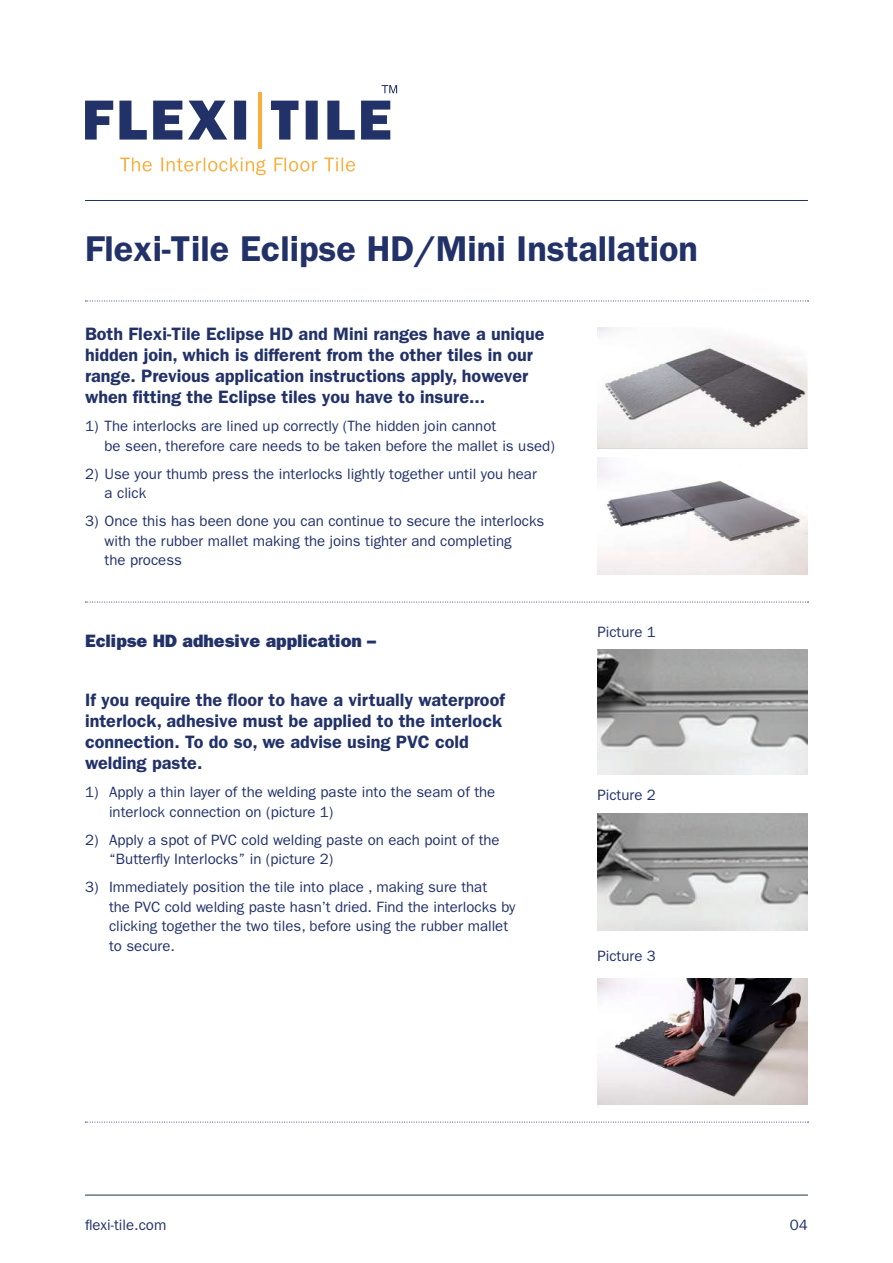
<style>
.page{position:relative;width:893px;height:1263px;background:#fff}
.page>*{position:absolute;margin:0;border:0;box-sizing:border-box;transform-origin:0 0}
.t1{font:600 36px "ITC Franklin Gothic Std";color:#223269}
.t2{font:600 18px/21px "ITC Franklin Gothic Std";color:#223269}
.t3{font:18px "ITC Franklin Gothic Std Hvy";color:#223269}
.t4{font:15px/19.5px "ITC Franklin Gothic Std";color:#223269}
</style>
<div class="page">
<hr style="left:85px;top:1195px;width:723px;height:1px;background:#223544">
<svg style="left:382px;top:85px;width:15px;height:8px"></svg>
<svg style="left:271px;top:101px;width:119px;height:39px"></svg>
<svg style="left:85px;top:101px;width:161px;height:39px"></svg>
<svg style="left:120px;top:158px;width:235px;height:17px"></svg>
<hr style="left:258px;top:92px;width:4px;height:56px;background:#fbae3b">
<hr style="left:85px;top:200px;width:723px;height:1px;background:#223269">
<img style="left:597px;top:328px;width:211px;height:121px">
<img style="left:597px;top:649px;width:211px;height:125px">
<svg style="left:85px;top:301px;width:723px;height:1px"></svg>
<svg style="left:85px;top:602px;width:723px;height:1px"></svg>
<svg style="left:85px;top:1122px;width:723px;height:1px"></svg>
<img style="left:597px;top:814px;width:211px;height:117px">
<img style="left:597px;top:457px;width:211px;height:117px">
<img style="left:597px;top:979px;width:211px;height:125px">
<h1 class="t1" style="left:85px;top:227px;width:614px">Flexi-Tile Eclipse HD/Mini Installation</h1>
<p class="t2" style="left:85px;top:323px;width:461px">Both Flexi-Tile Eclipse HD and Mini ranges have a unique hidden join, which is different from the other tiles in our range. Previous application instructions apply, however when fitting the Eclipse tiles you have to insure...</p>
<p class="t4" style="left:105px;top:416px;width:452px;text-indent:-20px">1) The interlocks are lined up correctly (The hidden join cannot<br>be seen, therefore care needs to be taken before the mallet is used)</p>
<p class="t4" style="left:105px;top:464px;width:434px;text-indent:-20px">2) Use your thumb press the interlocks lightly together until you hear a click</p>
<p class="t4" style="left:105px;top:511px;width:441px;text-indent:-20px">3) Once this has been done you can continue to secure the interlocks with the rubber mallet making the joins tighter and completing<br>the process</p>
<p class="t3" style="left:85px;top:630px;width:293px">Eclipse HD adhesive application –</p>
<p class="t2" style="left:85px;top:689px;width:421px">If you require the floor to have a virtually waterproof interlock, adhesive must be applied to the interlock connection. To do so, we advise using PVC cold welding paste.</p>
<p class="t4" style="left:109px;top:782px;width:388px;text-indent:-24px">1) Apply a thin layer of the welding paste into the seam of the interlock connection on (picture 1)</p>
<p class="t4" style="left:109px;top:830px;width:392px;text-indent:-24px">2) Apply a spot of PVC cold welding paste on each point of the “Butterfly Interlocks” in (picture 2)</p>
<p class="t4" style="left:109px;top:877px;width:408px;text-indent:-24px">3) Immediately position the tile into place , making sure that<br>the PVC cold welding paste hasn’t dried. Find the interlocks by clicking together the two tiles, before using the rubber mallet to secure.</p>
<p class="t4" style="left:597px;top:622px;width:60px">Picture 1</p>
<p class="t4" style="left:597px;top:786px;width:60px">Picture 2</p>
<p class="t4" style="left:597px;top:946px;width:60px">Picture 3</p>
<p class="t4" style="left:85px;top:1215px;width:83px">flexi-tile.com</p>
<p class="t4" style="left:790px;top:1215px;width:19px">04</p>
</div>
